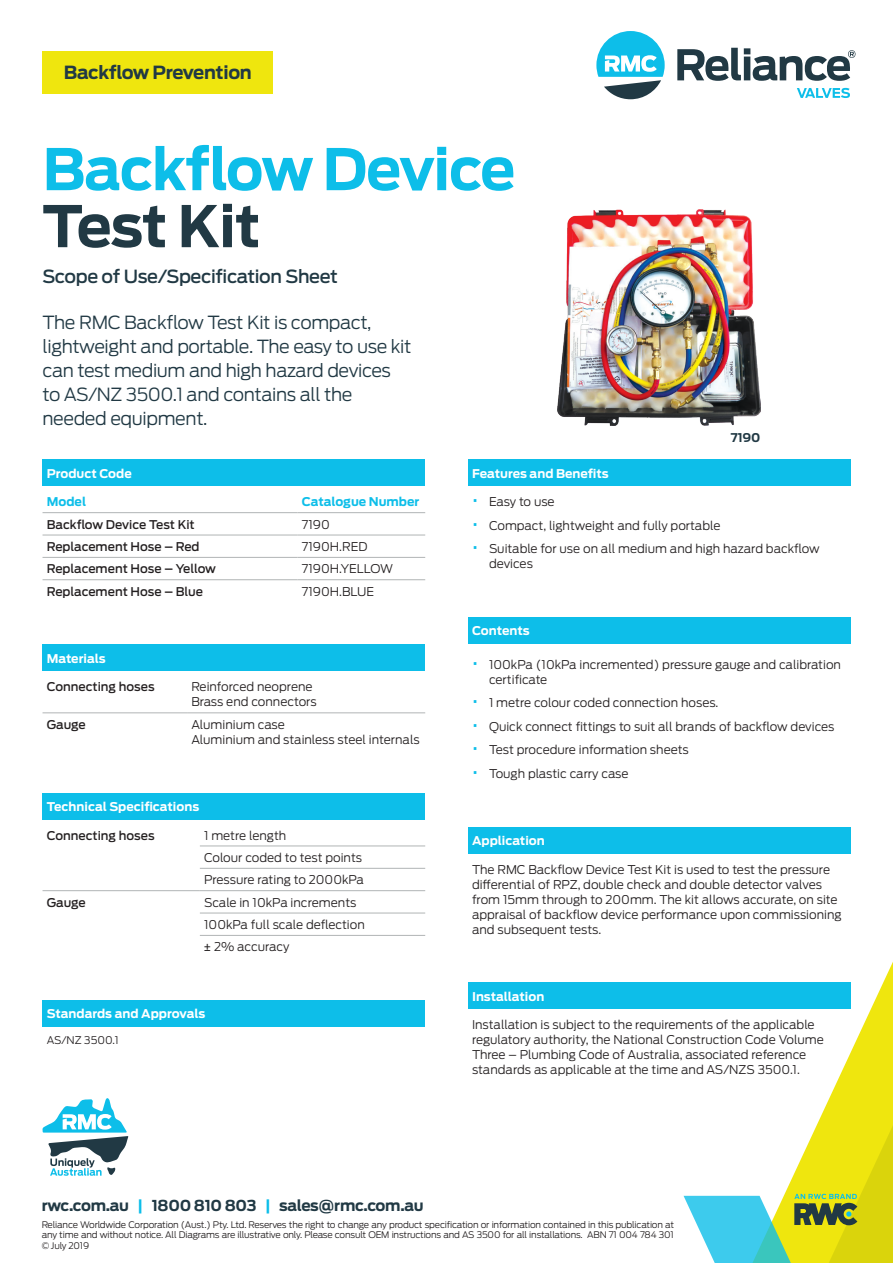
<style>
.page{position:relative;width:893px;height:1263px;background:#fff}
.page>*{position:absolute;margin:0;border:0;box-sizing:border-box;transform-origin:0 0}
.H1_-_Blue{font:700 57px "Antenna";letter-spacing:-.025em;color:#0dbee9}
.H1_-_Dark_Blue{font:700 57px "Antenna";letter-spacing:-.03em;color:#213944}
.Description_Blurb{font:300 18px/24px "Antenna";letter-spacing:-.02em;color:#213944}
.Scope_of_Use{font:500 18px "Antenna";letter-spacing:-.02em;color:#213944}
.t1{font:700 18px "Antenna";letter-spacing:-.025em;color:#213944}
.t2{font:700 15px "Antenna";letter-spacing:-.02em;color:#213944}
.Table_Body_-_Paragra{font:300 12px/15px "Antenna";color:#231f20}
.Table_Body_-_Standar{font:300 12px/15px "Antenna";color:#231f20}
.Bullet_List{font:300 12px/15px "Antenna";color:#231f20}
.Table_Body_-_Bold{font:500 12px "Antenna";color:#231f20}
.Table_Heading{font:700 12px "Antenna";color:#fff}
.Table_Subheading{font:700 12px "Antenna";color:#0dbee9}
.Product_Code_Text{font:700 12px "Antenna";color:#213944}
.t3{font:300 10.5px "Antenna";color:#231f20}
.t4{font:300 9px/10.5px "Antenna";letter-spacing:-.02em;color:#231f20;text-align:justify}
.s1{font-family:"Arial";font-weight:400}
.s2{color:#0dbee9}
.s3{font-size:18px;color:#0dbee9}
</style>
<div class="page">
<div style="left:43px;top:51px;width:230px;height:42px;background:#efe60e"></div>
<svg style="left:677px;top:48px;width:178px;height:33px"></svg>
<svg style="left:797px;top:88px;width:53px;height:10px"></svg>
<svg style="left:596px;top:31px;width:69px;height:68px"></svg>
<svg style="left:838px;top:962px;width:55px;height:117px;fill:#efe60e"></svg>
<svg style="left:684px;top:1079px;width:209px;height:184px"></svg>
<svg style="left:42px;top:1098px;width:86px;height:78px"></svg>
<div style="left:43px;top:645px;width:382px;height:26px;background:#0dbee9"></div>
<hr style="left:43px;top:713px;width:144px;height:1px;background:#b1b4b5">
<hr style="left:187px;top:713px;width:238px;height:1px;background:#b1b4b5">
<div style="left:468px;top:459px;width:382px;height:27px;background:#0dbee9"></div>
<div style="left:468px;top:827px;width:382px;height:26px;background:#0dbee9"></div>
<div style="left:43px;top:1000px;width:382px;height:27px;background:#0dbee9"></div>
<div style="left:468px;top:617px;width:382px;height:27px;background:#0dbee9"></div>
<img style="left:558px;top:209px;width:202px;height:216px">
<div style="left:43px;top:793px;width:382px;height:26px;background:#0dbee9"></div>
<hr style="left:200px;top:846px;width:225px;height:1px;background:#b1b4b5">
<hr style="left:200px;top:868px;width:225px;height:1px;background:#b1b4b5">
<hr style="left:43px;top:890px;width:157px;height:1px;background:#b1b4b5">
<hr style="left:200px;top:890px;width:225px;height:1px;background:#b1b4b5">
<hr style="left:200px;top:913px;width:225px;height:1px;background:#b1b4b5">
<hr style="left:200px;top:935px;width:225px;height:1px;background:#b1b4b5">
<div style="left:43px;top:459px;width:382px;height:27px;background:#0dbee9"></div>
<hr style="left:43px;top:512px;width:255px;height:1px;background:#b1b4b5">
<hr style="left:298px;top:512px;width:127px;height:1px;background:#b1b4b5">
<hr style="left:43px;top:535px;width:255px;height:1px;background:#b1b4b5">
<hr style="left:298px;top:535px;width:127px;height:1px;background:#b1b4b5">
<hr style="left:43px;top:557px;width:255px;height:1px;background:#b1b4b5">
<hr style="left:298px;top:557px;width:127px;height:1px;background:#b1b4b5">
<hr style="left:43px;top:579px;width:255px;height:1px;background:#b1b4b5">
<hr style="left:298px;top:579px;width:127px;height:1px;background:#b1b4b5">
<div style="left:468px;top:982px;width:382px;height:27px;background:#0dbee9"></div>
<h2 class="t1" style="left:64px;top:62px;width:190px">Backflow Prevention</h2>
<p class="H1_-_Blue" style="left:43px;top:135px;width:474px">Backflow Device</p>
<p class="H1_-_Dark_Blue" style="left:43px;top:192px;width:220px">Test Kit</p>
<p class="Scope_of_Use" style="left:43px;top:266px;width:297px">Scope of Use/Specification Sheet</p>
<p class="Description_Blurb" style="left:43px;top:310px;width:370px">The RMC Backflow Test Kit is compact, lightweight and portable. The easy to use kit can test medium and high hazard devices to AS/NZ 3500.1 and contains all the needed equipment.</p>
<p class="Table_Heading" style="left:47px;top:466px;width:86px">Product Code</p>
<p class="Table_Subheading" style="left:47px;top:495px;width:41px">Model</p>
<p class="Table_Subheading" style="left:302px;top:495px;width:119px">Catalogue Number</p>
<p class="Table_Body_-_Bold" style="left:47px;top:517px;width:149px">Backflow Device Test Kit</p>
<p class="Table_Body_-_Standar" style="left:302px;top:517px;width:29px">7190</p>
<p class="Table_Body_-_Bold" style="left:47px;top:539px;width:154px">Replacement Hose – Red</p>
<p class="Table_Body_-_Standar" style="left:302px;top:539px;width:67px">7190H.RED</p>
<p class="Table_Body_-_Bold" style="left:47px;top:562px;width:171px">Replacement Hose – Yellow</p>
<p class="Table_Body_-_Standar" style="left:302px;top:561px;width:93px">7190H.YELLOW</p>
<p class="Table_Body_-_Bold" style="left:47px;top:584px;width:158px">Replacement Hose – Blue</p>
<p class="Table_Body_-_Standar" style="left:302px;top:584px;width:74px">7190H.BLUE</p>
<p class="Table_Heading" style="left:47px;top:651px;width:60px">Materials</p>
<p class="Table_Body_-_Bold" style="left:47px;top:680px;width:109px">Connecting hoses</p>
<p class="Table_Body_-_Standar" style="left:191px;top:680px;width:127px">Reinforced neoprene<br>Brass end connectors</p>
<p class="Table_Body_-_Bold" style="left:47px;top:717px;width:41px">Gauge</p>
<p class="Table_Body_-_Standar" style="left:191px;top:717px;width:230px">Aluminium case<br>Aluminium and stainless steel internals</p>
<p class="Table_Heading" style="left:47px;top:799px;width:154px">Technical Specifications</p>
<p class="Table_Body_-_Bold" style="left:47px;top:828px;width:109px">Connecting hoses</p>
<p class="Table_Body_-_Standar" style="left:204px;top:828px;width:84px">1 metre length</p>
<p class="Table_Body_-_Standar" style="left:204px;top:850px;width:159px">Colour coded to test points</p>
<p class="Table_Body_-_Standar" style="left:204px;top:872px;width:161px">Pressure rating to 2000kPa</p>
<p class="Table_Body_-_Bold" style="left:47px;top:895px;width:41px">Gauge</p>
<p class="Table_Body_-_Standar" style="left:204px;top:895px;width:154px">Scale in 10kPa increments</p>
<p class="Table_Body_-_Standar" style="left:204px;top:917px;width:162px">100kPa full scale deflection</p>
<p class="Table_Body_-_Standar" style="left:204px;top:939px;width:87px"><span class="s1">±</span> 2% accuracy</p>
<p class="Table_Heading" style="left:47px;top:1007px;width:160px">Standards and Approvals</p>
<p class="t3" style="left:47px;top:1034px;width:73px">AS/NZ 3500.1</p>
<p class="t2" style="left:42px;top:1197px;width:383px">rwc.com.au <span class="s2">|</span> 1800 810 803 <span class="s2">|</span> sales@rmc.com.au</p>
<p class="Product_Code_Text" style="left:731px;top:431px;width:31px">7190</p>
<p class="Table_Heading" style="left:472px;top:466px;width:138px">Features and Benefits</p>
<p class="Table_Body_-_Paragra" style="left:472px;top:494px;width:84px"><span class="s3">•</span> Easy to use</p>
<p class="Table_Body_-_Paragra" style="left:472px;top:518px;width:250px"><span class="s3">•</span> Compact, lightweight and fully portable</p>
<p class="Table_Body_-_Paragra" style="left:489px;top:541px;width:332px;text-indent:-17px"><span class="s3">•</span> Suitable for use on all medium and high hazard backflow devices</p>
<p class="Table_Heading" style="left:472px;top:624px;width:59px">Contents</p>
<p class="Bullet_List" style="left:489px;top:657px;width:354px;text-indent:-17px"><span class="s3">•</span> 100kPa (10kPa incremented) pressure gauge and calibration certificate</p>
<p class="Bullet_List" style="left:472px;top:695px;width:248px"><span class="s3">•</span> 1 metre colour coded connection hoses.</p>
<p class="Bullet_List" style="left:472px;top:719px;width:364px"><span class="s3">•</span> Quick connect fittings to suit all brands of backflow devices</p>
<p class="Bullet_List" style="left:472px;top:742px;width:218px"><span class="s3">•</span> Test procedure information sheets</p>
<p class="Bullet_List" style="left:472px;top:766px;width:158px"><span class="s3">•</span> Tough plastic carry case</p>
<p class="Table_Heading" style="left:472px;top:833px;width:74px">Application</p>
<p class="Table_Body_-_Paragra" style="left:472px;top:862px;width:371px">The RMC Backflow Device Test Kit is used to test the pressure differential of RPZ, double check and double detector valves from 15mm through to 200mm. The kit allows accurate, on site appraisal of backflow device performance upon commissioning and subsequent tests.</p>
<p class="Table_Heading" style="left:472px;top:989px;width:74px">Installation</p>
<p class="Table_Body_-_Paragra" style="left:472px;top:1017px;width:353px">Installation is subject to the requirements of the applicable regulatory authority, the National Construction Code Volume Three – Plumbing Code of Australia, associated reference standards as applicable at the time and AS/NZS 3500.1.</p>
<p class="t4" style="left:42px;top:1219px;width:634px">Reliance Worldwide Corporation (Aust.) Pty. Ltd. Reserves the right to change any product specification or information contained in this publication at any time and without notice. All Diagrams are illustrative only. Please consult OEM instructions and AS 3500 for all installations. ABN 71 004 784 301 © July 2019</p>
</div>
